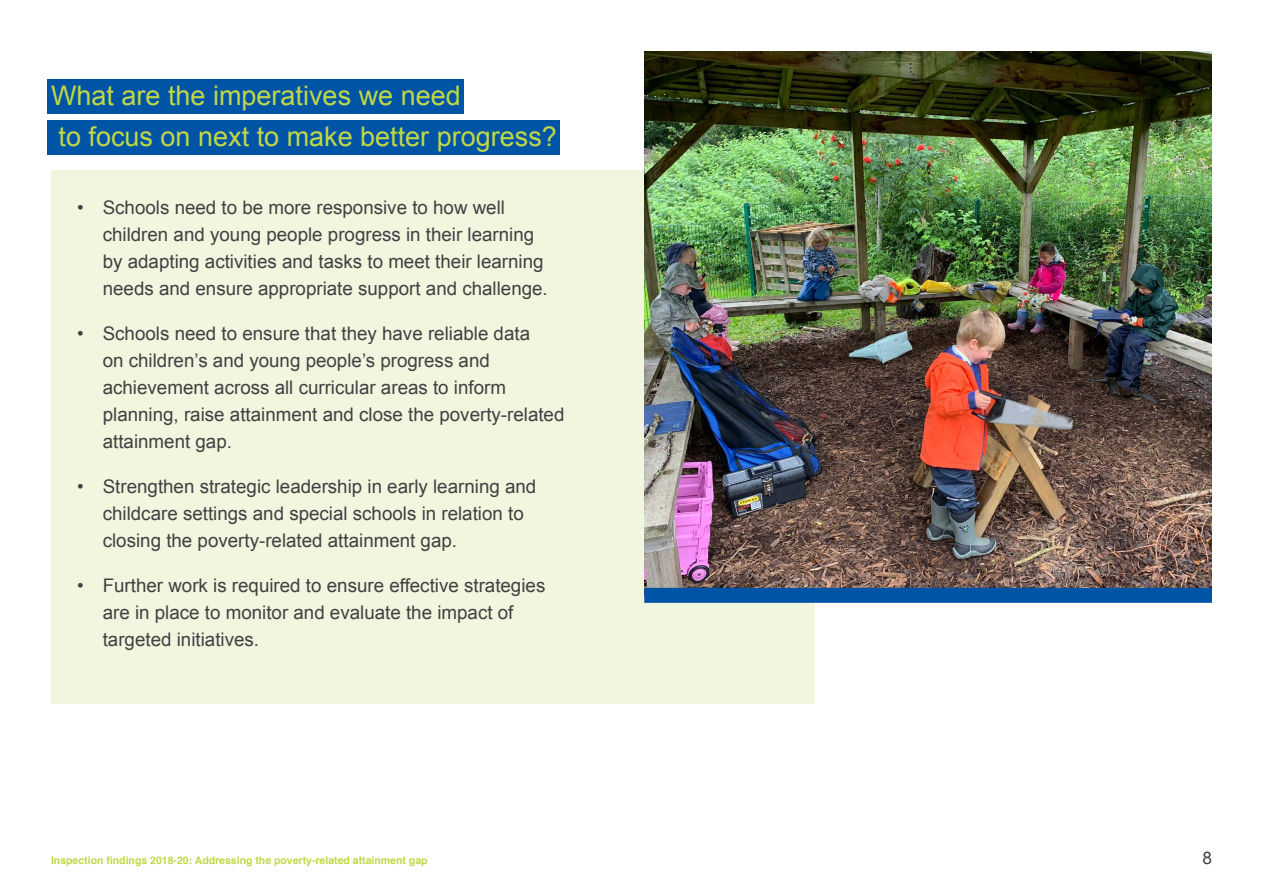
<style>
.page{position:relative;width:1263px;height:893px;background:#fff}
.page>*{position:absolute;margin:0;border:0;box-sizing:border-box;transform-origin:0 0}
.QI_headers{font:27px "Arial";color:#c0d846}
.t1{font:18.75px/27px "Arial";color:#414042}
.t2{font:17.25px "Arial";color:#414042}
.t3{font:700 10.5px "Helvetica";color:#c0d846}
</style>
<div class="page">
<div style="left:51px;top:170px;width:763px;height:534px;background:#f1f6de"></div>
<img style="left:644px;top:51px;width:568px;height:537px">
<div style="left:644px;top:588px;width:568px;height:15px;background:#0054a6"></div>
<div style="left:48px;top:79px;width:416px;height:35px;background:#0054a6"></div>
<div style="left:48px;top:120px;width:512px;height:35px;background:#0054a6"></div>
<p class="QI_headers" style="left:51px;top:78px;width:411px">What are the imperatives we need</p>
<p class="QI_headers" style="left:59px;top:118px;width:500px">to focus on next to make better progress?</p>
<p class="t1" style="left:103px;top:194px;width:447px;text-indent:-26px">• Schools need to be more responsive to how well children and young people progress in their learning by adapting activities and tasks to meet their learning needs and ensure appropriate support and challenge.</p>
<p class="t1" style="left:103px;top:320px;width:463px;text-indent:-26px">• Schools need to ensure that they have reliable data<br>on children’s and young people’s progress and achievement across all curricular areas to inform planning, raise attainment and close the poverty-related attainment gap.</p>
<p class="t1" style="left:103px;top:473px;width:435px;text-indent:-26px">• Strengthen strategic leadership in early learning and childcare settings and special schools in relation to closing the poverty-related attainment gap.</p>
<p class="t1" style="left:103px;top:572px;width:444px;text-indent:-26px">• Further work is required to ensure effective strategies are in place to monitor and evaluate the impact of targeted initiatives.</p>
<p class="t3" style="left:51px;top:852px;width:378px">Inspection findings 2018-20: Addressing the poverty-related attainment gap</p>
<p class="t2" style="left:1202px;top:847px;width:11px">8</p>
</div>
